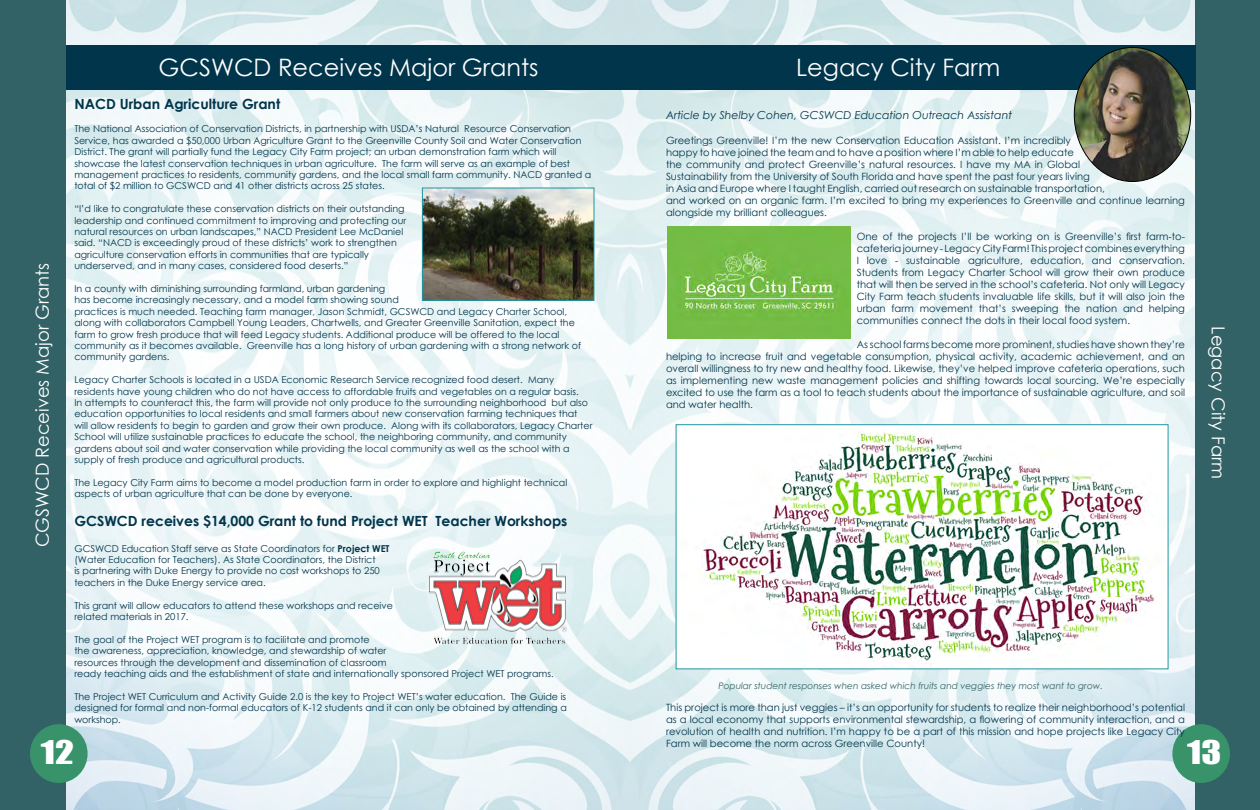
<style>
.page{position:relative;width:1260px;height:810px;background:#fff}
.page>*{position:absolute;margin:0;border:0;box-sizing:border-box;transform-origin:0 0}
.t1{font:30px "Impact";color:#fff;scale:1.25 1}
.t2{font:24px "Century Gothic";color:#fff}
.t3{font:18px "Century Gothic";color:#fff}
.t4{font:700 14px "Century Gothic";color:#00354b}
.t5{font:italic 11px "Century Gothic";color:#00354b}
.t6{font:10px/12px "Century Gothic";color:#00354b;text-align:justify}
.t7{font:9.5px/11.4px "Century Gothic";color:#00354b}
.t8{font:italic 9px "Century Gothic";color:#326266}
.s1{font-weight:700}
</style>
<div class="page">
<img style="left:66px;top:0;width:1129px;height:810px">
<div style="left:0;top:0;width:48px;height:810px;background:#326266"></div>
<div style="left:18px;top:0;width:48px;height:810px;background:#326266"></div>
<div style="left:30px;top:724px;width:58px;height:59px;background:#38926a;border-radius:50%"></div>
<div style="left:66px;top:45px;width:565px;height:45px;background:#00354b"></div>
<div style="left:1215px;top:0;width:45px;height:810px;background:#326266"></div>
<div style="left:1195px;top:0;width:47px;height:810px;background:#326266"></div>
<div style="left:1172px;top:724px;width:58px;height:59px;background:#38926a;border-radius:50%"></div>
<div style="left:630px;top:45px;width:565px;height:45px;background:#00354b"></div>
<img style="left:1074px;top:48px;width:117px;height:134px">
<img style="left:414px;top:546px;width:172px;height:105px">
<img style="left:424px;top:190px;width:168px;height:109px">
<div style="left:422px;top:188px;width:172px;height:113px;border:1px solid #1f95a1"></div>
<img style="left:667px;top:226px;width:184px;height:113px">
<img style="left:678px;top:426px;width:489px;height:241px">
<div style="left:676px;top:424px;width:493px;height:245px;border:1px solid #1f95a1"></div>
<h3 class="t3" style="left:30px;top:547px;width:286px;rotate:-90deg">CGSWCD Receives Major Grants</h3>
<h2 class="t2" style="left:159px;top:51px;width:381px">GCSWCD Receives Major Grants</h2>
<h3 class="t4" style="left:74px;top:93px;width:207px">NACD Urban Agriculture Grant</h3>
<p class="t7" style="left:74px;top:123px;width:519px">The National Association of Conservation Districts, in partnership with USDA’s Natural Resource Conservation Service, has awarded a $50,000 Urban Agriculture Grant to the Greenville County Soil and Water Conservation District. The grant will partially fund the Legacy City Farm project; an urban demonstration farm which will showcase the latest conservation techniques in urban agriculture. The farm will serve as an example of best management practices to residents, community gardens, and the local small farm community. NACD granted a total of $2 million to GCSWCD and 41 other districts across 25 states.</p>
<p class="t7" style="left:74px;top:203px;width:333px">“I’d like to congratulate these conservation districts on their outstanding leadership and continued commitment to improving and protecting our natural resources on urban landscapes,” NACD President Lee McDaniel said. “NACD is exceedingly proud of these districts’ work to strengthen agriculture conservation efforts in communities that are typically underserved, and in many cases, considered food deserts.”</p>
<p class="t7" style="left:74px;top:283px;width:508px">In a county with diminishing surrounding farmland, urban gardening<br>has become increasingly necessary, and a model farm showing sound<br>practices is much needed. Teaching farm manager, Jason Schmidt, GCSWCD and Legacy Charter School, along with collaborators Campbell Young Leaders, Chartwells, and Greater Greenville Sanitation, expect the farm to grow fresh produce that will feed Legacy students. Additional produce will be offered to the local community as it becomes available. Greenville has a long history of urban gardening with a strong network of community gardens.</p>
<p class="t7" style="left:74px;top:374px;width:520px">Legacy Charter Schools is located in a USDA Economic Research Service recognized food desert. Many residents have young children who do not have access to affordable fruits and vegetables on a regular basis.<br>In attempts to counteract this, the farm will provide not only produce to the surrounding neighborhood but also education opportunities to local residents and small farmers about new conservation farming techniques that will allow residents to begin to garden and grow their own produce. Along with its collaborators, Legacy Charter School will utilize sustainable practices to educate the school, the neighboring community, and community gardens about soil and water conservation while providing the local community as well as the school with a supply of fresh produce and agricultural products.</p>
<p class="t7" style="left:74px;top:476px;width:494px">The Legacy City Farm aims to become a model production farm in order to explore and highlight technical aspects of urban agriculture that can be done by everyone.</p>
<h3 class="t4" style="left:74px;top:510px;width:495px">GCSWCD receives $14,000 Grant to fund Project WET Teacher Workshops</h3>
<p class="t7" style="left:74px;top:542px;width:317px">GCSWCD Education Staff serve as State Coordinators for <span class="s1">Project WET </span>(Water Education for Teachers). As State Coordinators, the District<br>is partnering with Duke Energy to provide no cost workshops to 250 teachers in the Duke Energy service area.</p>
<p class="t7" style="left:74px;top:599px;width:320px">This grant will allow educators to attend these workshops and receive related materials in 2017.</p>
<p class="t7" style="left:74px;top:634px;width:481px">The goal of the Project WET program is to facilitate and promote<br>the awareness, appreciation, knowledge, and stewardship of water<br>resources through the development and dissemination of classroom<br>ready teaching aids and the establishment of state and internationally sponsored Project WET programs.</p>
<p class="t7" style="left:74px;top:691px;width:494px;text-align:justify">The Project WET Curriculum and Activity Guide 2.0 is the key to Project WET’s water education. The Guide is designed for formal and non-formal educators of K-12 students and it can only be obtained by attending a workshop.</p>
<h1 class="t1" style="left:41px;top:729px;width:28px">12</h1>
<h2 class="t2" style="left:796px;top:51px;width:205px">Legacy City Farm</h2>
<p class="t5" style="left:666px;top:107px;width:348px">Article by Shelby Cohen, GCSWCD Education Outreach Assistant</p>
<p class="t6" style="left:666px;top:134px;width:520px;text-align:left">Greetings Greenville! I’m the new Conservation Education Assistant. I’m incredibly<br>happy to have joined the team and to have a position where I’m able to help educate<br>the community and protect Greenville’s natural resources. I have my MA in Global<br>Sustainability from the University of South Florida and have spent the past four years living<br>in Asia and Europe where I taught English, carried out research on sustainable transportation,<br>and worked on an organic farm. I’m excited to bring my experiences to Greenville and continue learning alongside my brilliant colleagues.</p>
<p class="t6" style="left:857px;top:230px;width:330px">One of the projects I’ll be working on is Greenville’s first farm-to&shy;cafeteria journey - Legacy City Farm! This project combines everything I love - sustainable agriculture, education, and conservation.<br>Students from Legacy Charter School will grow their own produce that will then be served in the school’s cafeteria. Not only will Legacy City Farm teach students invaluable life skills, but it will also join the urban farm movement that’s sweeping the nation and helping communities connect the dots in their local food system.</p>
<p class="t6" style="left:666px;top:338px;width:521px;text-indent:191px">As school farms become more prominent, studies have shown they’re helping to increase fruit and vegetable consumption, physical activity, academic achievement, and an overall willingness to try new and healthy food. Likewise, they’ve helped improve cafeteria operations, such as implementing new waste management policies and shifting towards local sourcing. We’re especially excited to use the farm as a tool to teach students about the importance of sustainable agriculture, and soil and water health.</p>
<h3 class="t3" style="left:1231px;top:326px;width:154px;rotate:90deg">Legacy City Farm</h3>
<p class="t8" style="left:718px;top:679px;width:386px">Popular student responses when asked which fruits and veggies they most want to grow.</p>
<p class="t6" style="left:666px;top:702px;width:521px">This project is more than just veggies – it’s an opportunity for students to realize their neighborhood’s potential as a local economy that supports environmental stewardship, a flowering of community interaction, and a revolution of health and nutrition. I’m happy to be a part of this mission and hope projects like Legacy City Farm will become the norm across Greenville County!</p>
<h1 class="t1" style="left:1187px;top:729px;width:29px">13</h1>
</div>
